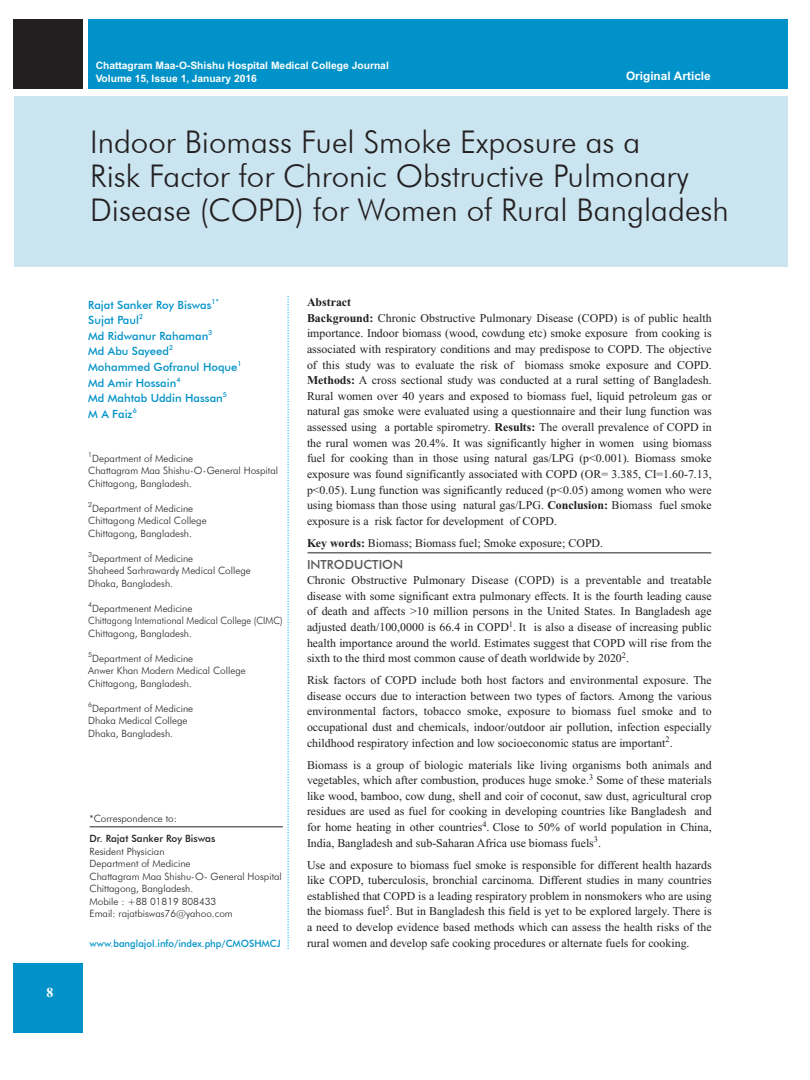
<style>
.page{position:relative;width:810px;height:1080px;background:#fff}
.page>*{position:absolute;margin:0;border:0;box-sizing:border-box;transform-origin:0 0}
.t1{font:300 31.25px/33.8px "Futura BT";color:#231f20}
.t2{font:700 13.75px "Times New Roman";color:#fff}
.t3{font:500 12.5px "Futura BT";color:#57585a}
.t4{font:11.88px/15.6px "Times New Roman";color:#231f20;text-align:justify}
.t5{font:700 11.75px "Helvetica";color:#fff}
.t6{font:500 11.25px/15.6px "Futura BT";color:#0092c8}
.t7{font:700 10.25px/12.1px "Helvetica";color:#fff}
.t8{font:300 10px/12.5px "Futura BT";color:#231f20}
.t9{font:500 10px "Futura BT";color:#0092c8;scale:.96 1}
.t10{font:500 10px "Futura BT";color:#231f20}
.t11{font:300 7px "Futura BT";color:#231f20}
.s1{font-weight:700}
</style>
<div class="page">
<div style="left:89px;top:20px;width:699px;height:69px;background:#0092c8"></div>
<div style="left:14px;top:96px;width:774px;height:170px;background:#cae4f0"></div>
<div style="left:14px;top:20px;width:69px;height:69px;background:#231f20"></div>
<div style="left:13px;top:963px;width:70px;height:69px;background:#0092c8"></div>
<svg style="left:287px;top:297px;width:2px;height:651px"></svg>
<hr style="left:90px;top:827px;width:193px;height:1px;background:#231f20">
<hr style="left:308px;top:553px;width:403px;height:1px;background:#231f20">
<p class="t2" style="left:46px;top:985px;width:8px">8</p>
<p class="t7" style="left:96px;top:60px;width:295px">Chattagram Maa-O-Shishu Hospital Medical College Journal<br>Volume 15, Issue 1, January 2016</p>
<p class="t5" style="left:626px;top:69px;width:86px">Original Article</p>
<h1 class="t1" style="left:90px;top:125px;width:640px">Indoor Biomass Fuel Smoke Exposure as a<br>Risk Factor for Chronic Obstructive Pulmonary<br>Disease (COPD) for Women of Rural Bangladesh</h1>
<p class="t6" style="left:88px;top:297px;width:155px">Rajat Sanker Roy Biswas<sup>1*<br></sup>Sujat Paul<sup>2<br></sup>Md Ridwanur Rahaman<sup>3<br></sup>Md Abu Sayeed<sup>2<br></sup>Mohammed Gofranul Hoque<sup>1<br></sup>Md Amir Hossain<sup>4<br></sup>Md Mahtab Uddin Hassan<sup>5<br></sup>M A Faiz<sup>6</sup></p>
<p class="t11" style="left:88px;top:450px;width:6px">1</p>
<p class="t8" style="left:88px;top:452px;width:191px;text-indent:4px">Department of Medicine<br>Chattagram Maa Shishu-O-General Hospital<br>Chittagong, Bangladesh.</p>
<p class="t11" style="left:88px;top:500px;width:6px">2</p>
<p class="t8" style="left:88px;top:502px;width:120px;text-indent:4px">Department of Medicine<br>Chittagong Medical College<br>Chittagong, Bangladesh.</p>
<p class="t8" style="left:88px;top:552px;width:164px"><sup>3</sup>Department of Medicine<br>Shaheed Sarhrawardy Medical College<br>Dhaka, Bangladesh.</p>
<p class="t8" style="left:88px;top:602px;width:196px"><sup>4</sup>Departmenent Medicine<br>Chittagong International Medical College (CIMC)<br>Chittagong, Bangladesh.</p>
<p class="t8" style="left:88px;top:652px;width:159px"><sup>5</sup>Department of Medicine<br>Anwer Khan Modern Medical College<br>Chittagong, Bangladesh.</p>
<p class="t8" style="left:88px;top:702px;width:106px"><sup>6</sup>Department of Medicine<br>Dhaka Medical College<br>Dhaka, Bangladesh.</p>
<p class="t8" style="left:90px;top:812px;width:89px">*Correspondence to:</p>
<p class="t10" style="left:90px;top:833px;width:127px">Dr. Rajat Sanker Roy Biswas</p>
<p class="t8" style="left:90px;top:845px;width:194px">Resident Physician<br>Department of Medicine<br>Chattagram Maa Shishu-O- General Hospital<br>Chittagong, Bangladesh.<br>Mobile : +88 01819 808433<br>Email: rajatbiswas76@yahoo.com</p>
<p class="t9" style="left:90px;top:937px;width:200px">www.banglajol.info/index.php/CMOSHMCJ</p>
<p class="t4" style="left:307px;top:295px;width:406px;text-align:left"><span class="s1">Abstract<br>Background:</span> Chronic Obstructive Pulmonary Disease (COPD) is of public health importance. Indoor biomass (wood, cowdung etc) smoke exposure from cooking is associated with respiratory conditions and may predispose to COPD. The objective of this study was to evaluate the risk of biomass smoke exposure and COPD.<br><span class="s1">Methods:</span> A cross sectional study was conducted at a rural setting of Bangladesh.<br>Rural women over 40 years and exposed to biomass fuel, liquid petroleum gas or natural gas smoke were evaluated using a questionnaire and their lung function was assessed using a portable spirometry. <span class="s1">Results:</span> The overall prevalence of COPD in the rural women was 20.4%. It was significantly higher in women using biomass fuel for cooking than in those using natural gas/LPG (p&lt;0.001). Biomass smoke exposure was found significantly associated with COPD (OR= 3.385, CI=1.60-7.13, p&lt;0.05). Lung function was significantly reduced (p&lt;0.05) among women who were using biomass than those using natural gas/LPG. <span class="s1">Conclusion:</span> Biomass fuel smoke exposure is a risk factor for development of COPD.</p>
<p class="t4" style="left:307px;top:535px;width:298px"><span class="s1">Key words:</span> Biomass; Biomass fuel; Smoke exposure; COPD.</p>
<p class="t3" style="left:307px;top:557px;width:98px">INTRODUCTION</p>
<p class="t4" style="left:307px;top:573px;width:406px">Chronic Obstructive Pulmonary Disease (COPD) is a preventable and treatable disease with some significant extra pulmonary effects. It is the fourth leading cause of death and affects &gt;10 million persons in the United States. In Bangladesh age adjusted death/100,0000 is 66.4 in COPD<sup>1</sup>. It is also a disease of increasing public health importance around the world. Estimates suggest that COPD will rise from the sixth to the third most common cause of death worldwide by 2020<sup>2</sup>.</p>
<p class="t4" style="left:307px;top:673px;width:406px">Risk factors of COPD include both host factors and environmental exposure. The disease occurs due to interaction between two types of factors. Among the various environmental factors, tobacco smoke, exposure to biomass fuel smoke and to occupational dust and chemicals, indoor/outdoor air pollution, infection especially childhood respiratory infection and low socioeconomic status are important<sup>2</sup>.</p>
<p class="t4" style="left:307px;top:757px;width:406px">Biomass is a group of biologic materials like living organisms both animals and vegetables, which after combustion, produces huge smoke.<sup>3</sup> Some of these materials like wood, bamboo, cow dung, shell and coir of coconut, saw dust, agricultural crop residues are used as fuel for cooking in developing countries like Bangladesh and for home heating in other countries<sup>4</sup>. Close to 50% of world population in China, India, Bangladesh and sub-Saharan Africa use biomass fuels<sup>3</sup>.</p>
<p class="t4" style="left:307px;top:857px;width:406px">Use and exposure to biomass fuel smoke is responsible for different health hazards like COPD, tuberculosis, bronchial carcinoma. Different studies in many countries established that COPD is a leading respiratory problem in nonsmokers who are using the biomass fuel<sup>5</sup>. But in Bangladesh this field is yet to be explored largely. There is a need to develop evidence based methods which can assess the health risks of the rural women and develop safe cooking procedures or alternate fuels for cooking.</p>
</div>
